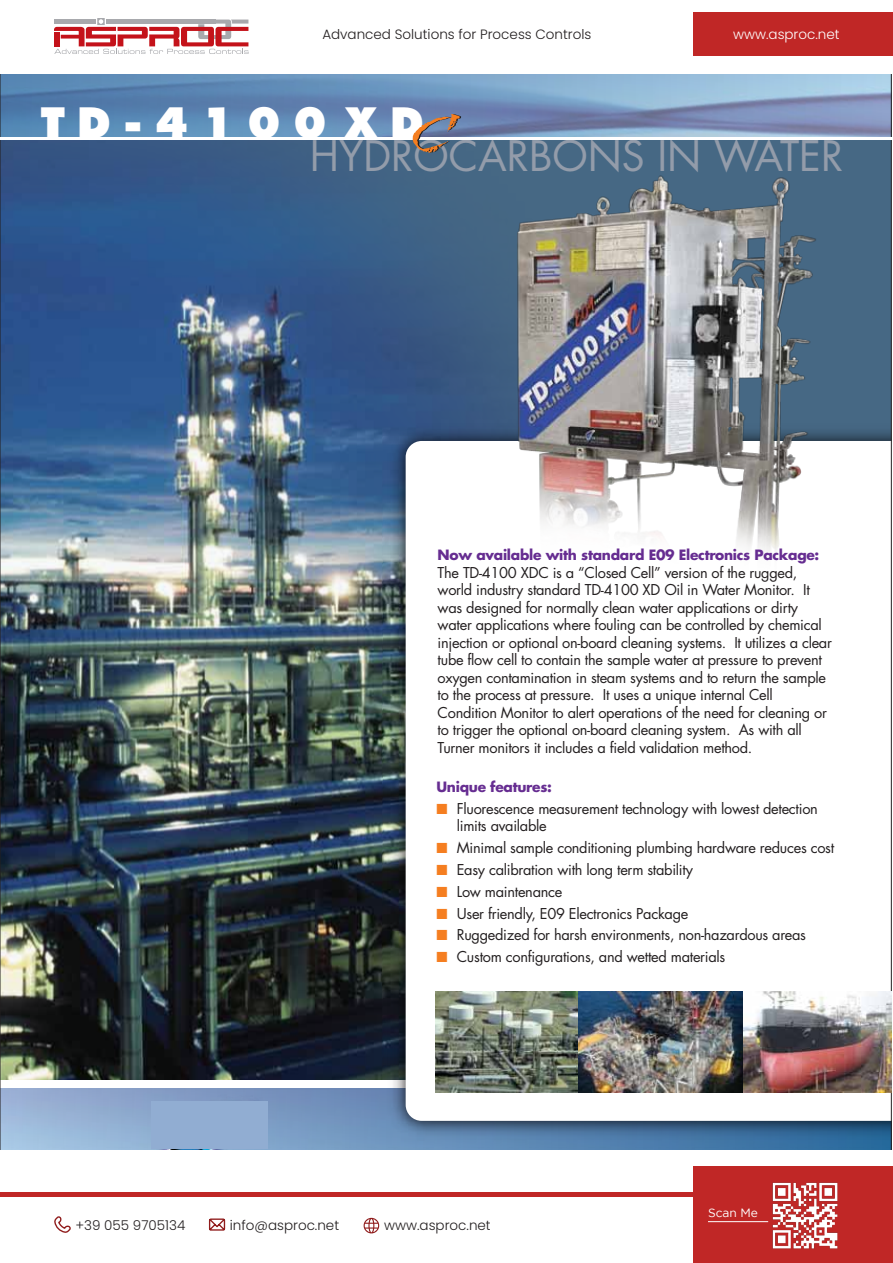
<style>
.page{position:relative;width:893px;height:1263px;background:#fff}
.page>*{position:absolute;margin:0;border:0;box-sizing:border-box;transform-origin:0 0}
.t1{font:40.95px "Futura";color:#939caa}
.t2{font:800 40.65px "Futura";letter-spacing:.3em;color:#fff}
.t3{font:14.55px/17.5px "Futura";letter-spacing:-.02em;color:#231f20}
.t4{font:700 13.8px "Futura";letter-spacing:-.02em;color:#662d91}
.t5{font:300 13.5px "Poppins";color:#231f20}
.t6{font:300 13.5px "Poppins";color:#fff}
.t7{font:12px "Gotham";color:#fff}
.s1{font-family:"Arid ITC";font-weight:400;font-size:59.55px;color:#f57e20}
.s2{color:#f57e20}
</style>
<div class="page">
<hr style="left:0;top:1193px;width:839px;height:4px;background:#c02726">
<div style="left:693px;top:12px;width:200px;height:43px;background:#c02726"></div>
<div style="left:693px;top:1166px;width:200px;height:97px;background:#c02726"></div>
<img style="left:772px;top:1182px;width:66px;height:67px">
<svg style="left:54px;top:18px;width:195px;height:36px"></svg>
<hr style="left:708px;top:1221px;width:60px;height:1px;background:#fff">
<svg style="left:54px;top:1216px;width:17px;height:17px"></svg>
<svg style="left:208px;top:1218px;width:18px;height:13px"></svg>
<svg style="left:364px;top:1218px;width:15px;height:15px"></svg>
<img style="left:0;top:75px;width:892px;height:1074px">
<img style="left:470px;top:142px;width:375px;height:440px">
<img style="left:578px;top:992px;width:166px;height:100px">
<img style="left:435px;top:992px;width:143px;height:100px">
<img style="left:744px;top:992px;width:147px;height:100px">
<hr style="left:0;top:137px;width:893px;height:3px;background:#fff">
<div style="left:151px;top:1101px;width:117px;height:48px;background:#91add2"></div>
<p class="t5" style="left:322px;top:27px;width:271px">Advanced Solutions for Process Controls</p>
<p class="t6" style="left:733px;top:27px;width:108px">www.asproc.net</p>
<p class="t2" style="left:41px;top:98px;width:411px">TD-4100 XD<span class="s1">C</span></p>
<p class="t1" style="left:310px;top:127px;width:535px">HYDROCARBONS IN WATER</p>
<p class="t4" style="left:438px;top:545px;width:383px">Now available with standard E09 Electronics Package:</p>
<p class="t3" style="left:438px;top:563px;width:396px">The TD-4100 XDC is a “Closed Cell” version of the rugged, world industry standard TD-4100 XD Oil in Water Monitor. It was designed for normally clean water applications or dirty water applications where fouling can be controlled by chemical injection or optional on-board cleaning systems. It utilizes a clear tube flow cell to contain the sample water at pressure to prevent oxygen contamination in steam systems and to return the sample to the process at pressure. It uses a unique internal Cell Condition Monitor to alert operations of the need for cleaning or to trigger the optional on-board cleaning system. As with all Turner monitors it includes a field validation method.</p>
<p class="t4" style="left:436px;top:777px;width:117px">Unique features:</p>
<p class="t3" style="left:457px;top:799px;width:363px;text-indent:-20px"><span class="s2">■</span> Fluorescence measurement technology with lowest detection limits available</p>
<p class="t3" style="left:436px;top:839px;width:399px"><span class="s2">■</span> Minimal sample conditioning plumbing hardware reduces cost</p>
<p class="t3" style="left:436px;top:860px;width:258px"><span class="s2">■</span> Easy calibration with long term stability</p>
<p class="t3" style="left:436px;top:882px;width:127px"><span class="s2">■</span> Low maintenance</p>
<p class="t3" style="left:436px;top:904px;width:254px"><span class="s2">■</span> User friendly, E09 Electronics Package</p>
<p class="t3" style="left:436px;top:926px;width:371px"><span class="s2">■</span> Ruggedized for harsh environments, non-hazardous areas</p>
<p class="t3" style="left:436px;top:948px;width:290px"><span class="s2">■</span> Custom configurations, and wetted materials</p>
<p class="t5" style="left:75px;top:1217px;width:111px">+39 055 9705134</p>
<p class="t5" style="left:230px;top:1217px;width:111px">info@asproc.net</p>
<p class="t5" style="left:384px;top:1217px;width:108px">www.asproc.net</p>
<p class="t7" style="left:708px;top:1206px;width:51px">Scan Me</p>
</div>
